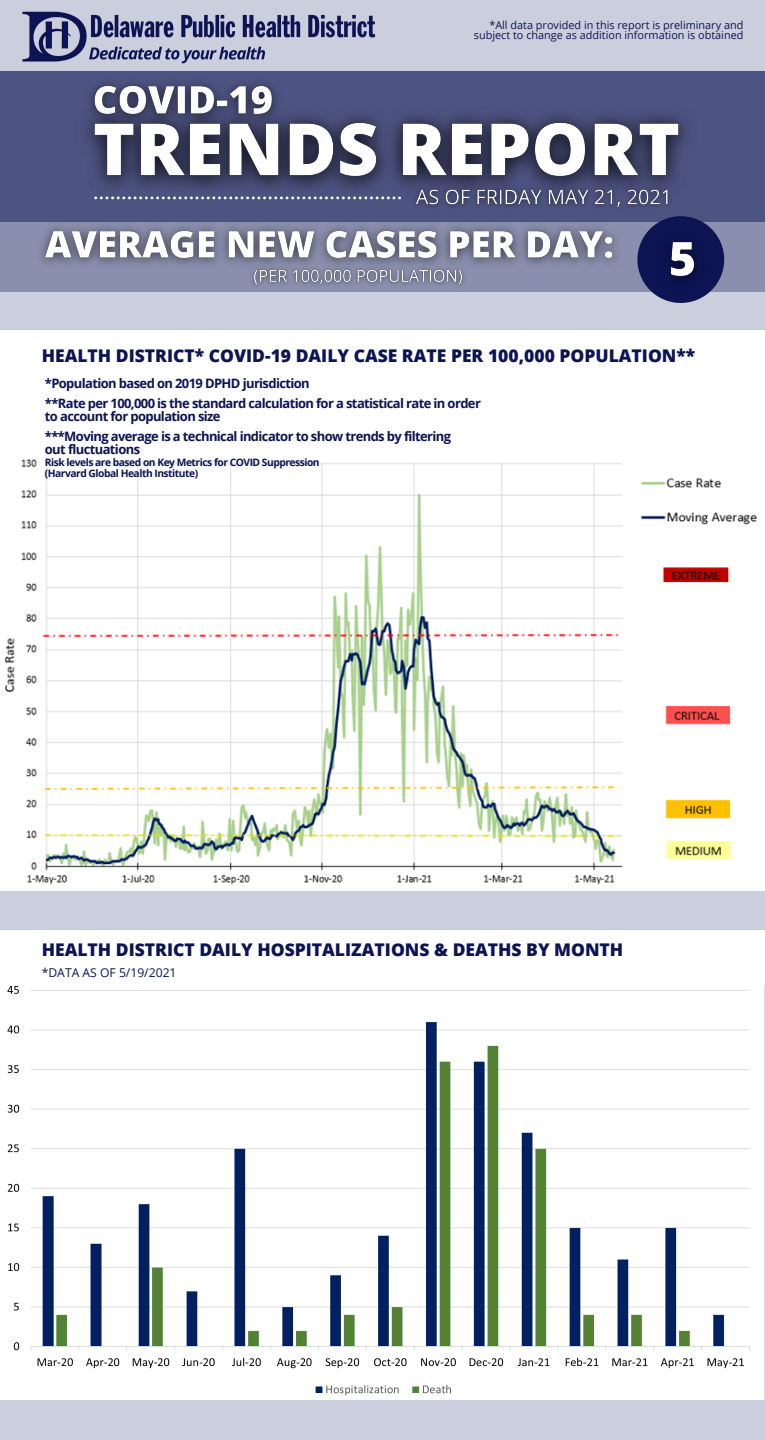
<style>
.page{position:relative;width:765px;height:1440px;background:#cbcedc}
.page>*{position:absolute;margin:0;border:0;box-sizing:border-box;transform-origin:0 0}
.t1{font:800 17.5px "Open Sans";color:#0d1453}
.t2{font:700 13px/13px "Open Sans";letter-spacing:-.045em;color:#0d1453}
.t3{font:12.12px "Open Sans";color:#0d1453}
.t4{font:10.88px/10px "Open Sans";color:#0d1453;text-align:right}
.t5{font:700 10.25px/10.2px "Open Sans";letter-spacing:-.045em;color:#0d1453}
</style>
<div class="page">
<div style="left:0;top:222px;width:765px;height:69px;background:#8a8fad"></div>
<img style="left:0;top:456px;width:765px;height:434px">
<div style="left:0;top:71px;width:765px;height:151px;background:#4e5482"></div>
<img style="left:22px;top:11px;width:354px;height:51px">
<div style="left:0;top:330px;width:765px;height:126px;background:#fff"></div>
<div style="left:0;top:930px;width:765px;height:86px;background:#fff"></div>
<img style="left:0;top:987px;width:765px;height:412px">
<svg style="left:637px;top:228px;width:87px;height:64px"></svg>
<img style="left:77px;top:58px;width:222px;height:6px">
<img style="left:86px;top:82px;width:601px;height:125px">
<img style="left:41px;top:203px;width:588px;height:62px">
<img style="left:651px;top:216px;width:62px;height:87px">
<img style="left:247px;top:258px;width:222px;height:34px">
<p class="t4" style="left:474px;top:20px;width:271px">*All data provided in this report is preliminary and subject to change as addition information is obtained</p>
<p class="t1" style="left:42px;top:343px;width:655px">HEALTH DISTRICT* COVID-19 DAILY CASE RATE PER 100,000 POPULATION**</p>
<p class="t2" style="left:45px;top:377px;width:266px">*Population based on 2019 DPHD jurisdiction</p>
<p class="t2" style="left:45px;top:396px;width:438px">**Rate per 100,000 is the standard calculation for a statistical rate in order to account for population size</p>
<p class="t2" style="left:45px;top:429px;width:408px">***Moving average is a technical indicator to show trends by filtering out fluctuations</p>
<p class="t5" style="left:45px;top:457px;width:276px">Risk levels are based on Key Metrics for COVID Suppression (Harvard Global Health Institute)</p>
<p class="t1" style="left:42px;top:937px;width:583px">HEALTH DISTRICT DAILY HOSPITALIZATIONS &amp; DEATHS BY MONTH</p>
<p class="t3" style="left:42px;top:964px;width:136px">*DATA AS OF 5/19/2021</p>
</div>
